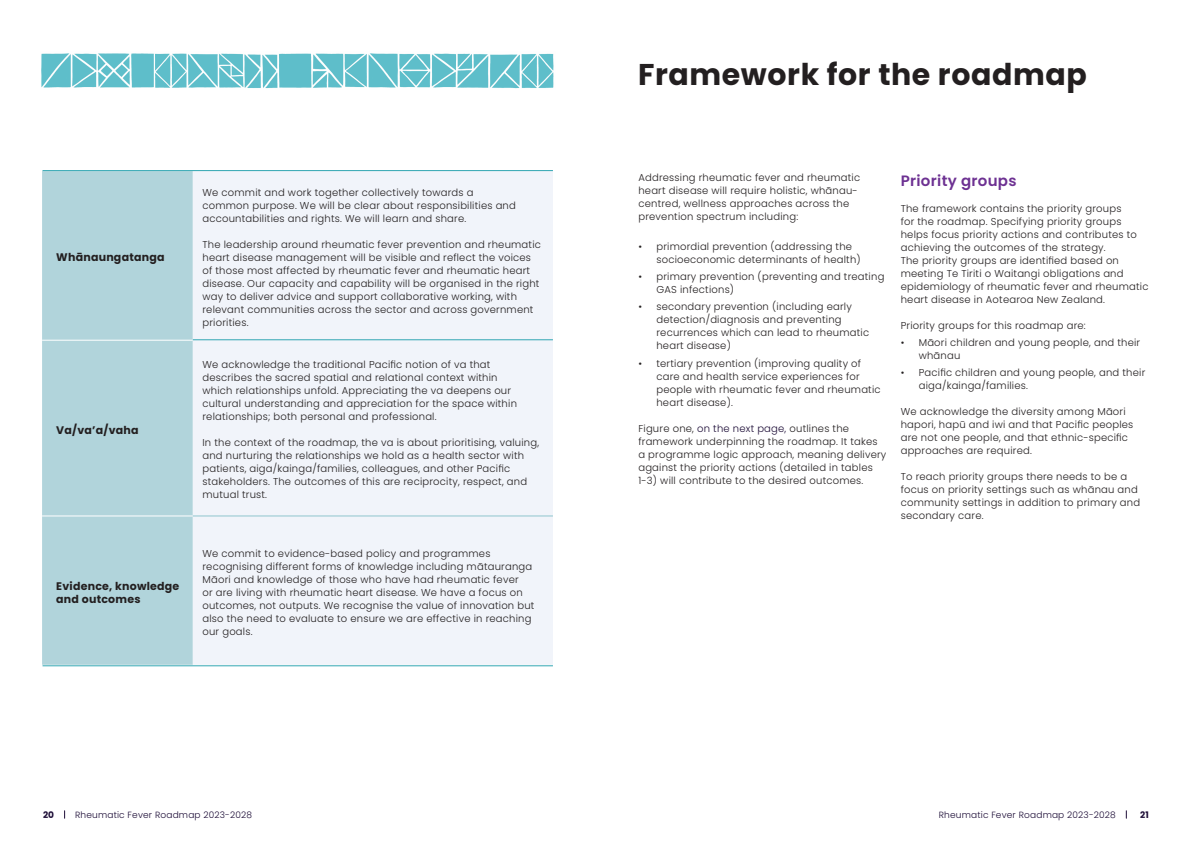
<style>
.page{position:relative;width:1191px;height:842px;background:#fff}
.page>*{position:absolute;margin:0;border:0;box-sizing:border-box;transform-origin:0 0}
.Heading_2{font:700 30px "Poppins";letter-spacing:.02em;color:#231f20}
.Focus_Area_Subheadin{font:600 15px "Poppins";letter-spacing:.02em;color:#6d3192}
.Subheading_2{font:700 11px/13.2px "Poppins";letter-spacing:.02em;color:#231f20}
.Body{font:300 10px/13px "Poppins";letter-spacing:.02em;color:#231f20}
.t1{font:300 9px "Poppins";letter-spacing:.02em;color:#1c0c36}
.t2{font:700 9px "Poppins";color:#1c0c36}
.s1{color:#1c0c36}
</style>
<div class="page">
<div style="left:42px;top:171px;width:151px;height:494px;background:#b1d4db"></div>
<div style="left:193px;top:171px;width:360px;height:494px;background:#f1f4fa"></div>
<hr style="left:42px;top:340px;width:151px;height:1px;background:#fff">
<hr style="left:42px;top:515px;width:151px;height:1px;background:#fff">
<hr style="left:193px;top:515px;width:360px;height:1px;background:#90c5cd">
<img style="left:41px;top:53px;width:513px;height:36px">
<hr style="left:43px;top:170px;width:510px;height:1px;background:#31a6b2">
<hr style="left:43px;top:665px;width:510px;height:1px;background:#31a6b2">
<hr style="left:193px;top:339px;width:360px;height:1px;background:#31a6b2">
<p class="Subheading_2" style="left:56px;top:251px;width:110px">Whānaungatanga</p>
<p class="Subheading_2" style="left:56px;top:423px;width:84px">Va/va’a/vaha</p>
<p class="Subheading_2" style="left:56px;top:579px;width:125px">Evidence, knowledge and outcomes</p>
<p class="Body" style="left:202px;top:186px;width:315px">We commit and work together collectively towards a common purpose. We will be clear about responsibilities and accountabilities and rights. We will learn and share.</p>
<p class="Body" style="left:202px;top:238px;width:340px">The leadership around rheumatic fever prevention and rheumatic heart disease management will be visible and reflect the voices of those most affected by rheumatic fever and rheumatic heart disease. Our capacity and capability will be organised in the right way to deliver advice and support collaborative working, with relevant communities across the sector and across government priorities.</p>
<p class="Body" style="left:202px;top:358px;width:316px">We acknowledge the traditional Pacific notion of va that describes the sacred spatial and relational context within which relationships unfold. Appreciating the va deepens our cultural understanding and appreciation for the space within relationships; both personal and professional.</p>
<p class="Body" style="left:202px;top:436px;width:338px">In the context of the roadmap, the va is about prioritising, valuing, and nurturing the relationships we hold as a health sector with patients, aiga/kainga/families, colleagues, and other Pacific stakeholders. The outcomes of this are reciprocity, respect, and mutual trust.</p>
<p class="Body" style="left:202px;top:547px;width:333px">We commit to evidence-based policy and programmes recognising different forms of knowledge including mātauranga Māori and knowledge of those who have had rheumatic fever<br>or are living with rheumatic heart disease. We have a focus on outcomes, not outputs. We recognise the value of innovation but also the need to evaluate to ensure we are effective in reaching our goals.</p>
<p class="Heading_2" style="left:638px;top:57px;width:450px">Framework for the roadmap</p>
<p class="Body" style="left:638px;top:171px;width:223px">Addressing rheumatic fever and rheumatic heart disease will require holistic, whānau&shy;centred, wellness approaches across the prevention spectrum including:</p>
<p class="Body" style="left:656px;top:240px;width:206px;text-indent:-18px">• primordial prevention (addressing the socioeconomic determinants of health)</p>
<p class="Body" style="left:656px;top:270px;width:229px;text-indent:-18px">• primary prevention (preventing and treating<br>GAS infections)</p>
<p class="Body" style="left:656px;top:300px;width:214px;text-indent:-18px">• secondary prevention (including early detection/diagnosis and preventing recurrences which can lead to rheumatic heart disease)</p>
<p class="Body" style="left:656px;top:357px;width:226px;text-indent:-18px">• tertiary prevention (improving quality of care and health service experiences for people with rheumatic fever and rheumatic heart disease).</p>
<p class="Body" style="left:638px;top:422px;width:249px">Figure one, <span class="s1">on the next page,</span> outlines the framework underpinning the roadmap. It takes a programme logic approach, meaning delivery against the priority actions (detailed in tables 1-3) will contribute to the desired outcomes.</p>
<p class="Focus_Area_Subheadin" style="left:900px;top:172px;width:117px">Priority groups</p>
<p class="Body" style="left:900px;top:202px;width:238px">The framework contains the priority groups for the roadmap. Specifying priority groups helps focus priority actions and contributes to achieving the outcomes of the strategy.</p>
<p class="Body" style="left:900px;top:254px;width:249px">The priority groups are identified based on meeting Te Tiriti o Waitangi obligations and epidemiology of rheumatic fever and rheumatic heart disease in Aotearoa New Zealand.</p>
<p class="Body" style="left:900px;top:319px;width:187px">Priority groups for this roadmap are:</p>
<p class="Body" style="left:918px;top:336px;width:223px;text-indent:-18px">• Māori children and young people, and their whānau</p>
<p class="Body" style="left:918px;top:366px;width:228px;text-indent:-18px">• Pacific children and young people, and their aiga/kainga/families.</p>
<p class="Body" style="left:900px;top:405px;width:234px">We acknowledge the diversity among Māori hapori, hapū and iwi and that Pacific peoples are not one people, and that ethnic-specific approaches are required.</p>
<p class="Body" style="left:900px;top:470px;width:241px">To reach priority groups there needs to be a focus on priority settings such as whānau and community settings in addition to primary and secondary care.</p>
<p class="t2" style="left:43px;top:809px;width:13px">20</p>
<p class="t1" style="left:75px;top:809px;width:179px">Rheumatic Fever Roadmap 2023-2028</p>
<p class="t1" style="left:938px;top:809px;width:179px">Rheumatic Fever Roadmap 2023-2028</p>
<p class="t2" style="left:1140px;top:809px;width:10px">21</p>
</div>
